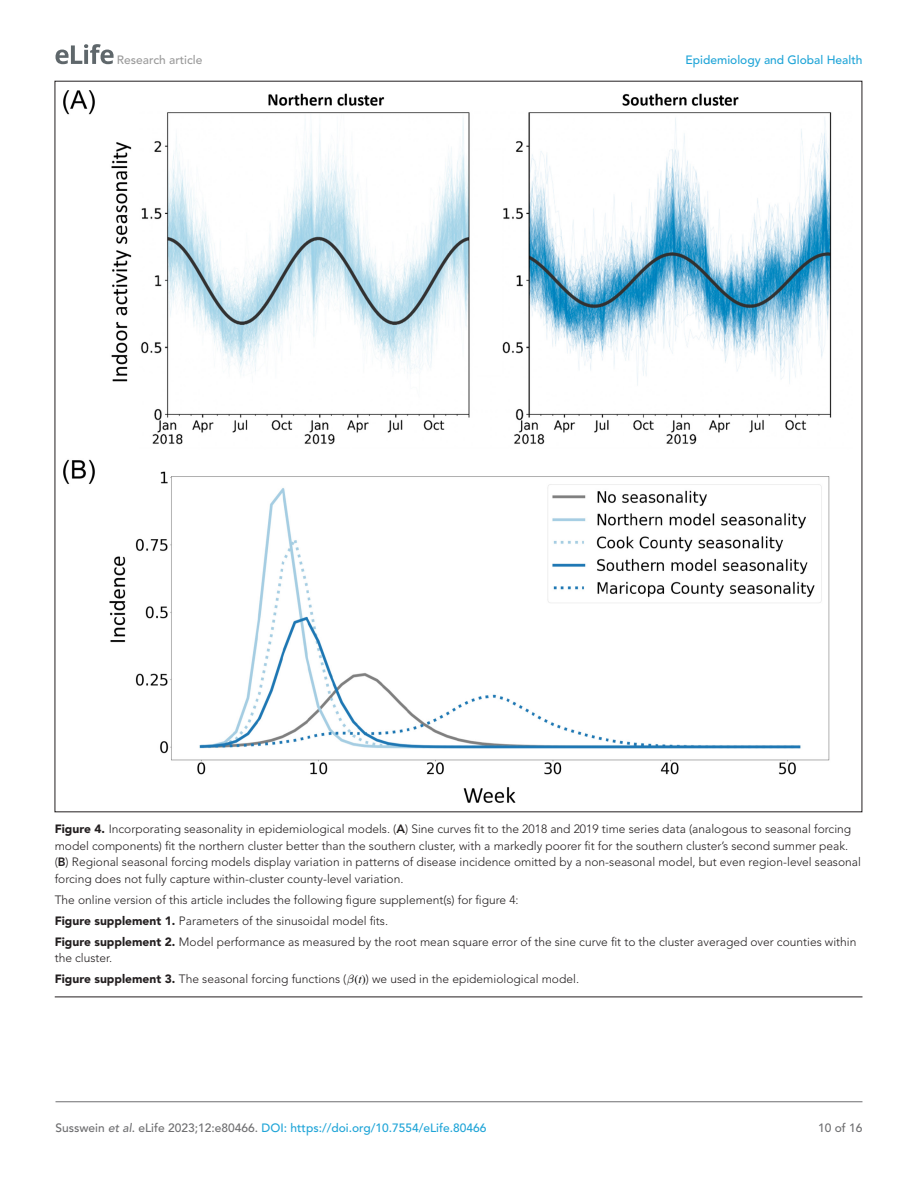
<style>
.page{position:relative;width:918px;height:1188px;background:#fff}
.page>*{position:absolute;margin:0;border:0;box-sizing:border-box;transform-origin:0 0}
.t1{font:300 12px/16.5px "Avenir LT Std";color:#231f20}
.t2{font:500 12px "Avenir LT Std";color:#1ea4d7}
.t3{font:500 12px "Avenir LT Std";color:#9a9a9a}
.t4{font:500 12px "Avenir LT Std";color:#6e6e70}
.s1{font-weight:900}
.s2{font-weight:800}
.s3{font-family:"CMMI8";font-weight:400;color:#000}
.s4{font-family:"STIX General";font-weight:400;color:#000}
.s5{font-family:"STIX General";font-weight:400;font-style:italic;color:#000}
.s6{color:#6e6e70}
.s7{font-style:italic;color:#6e6e70}
</style>
<div class="page">
<svg style="left:56px;top:44px;width:58px;height:20px"></svg>
<hr style="left:56px;top:1101px;width:806px;height:1px;background:#6e6e70">
<hr style="left:55px;top:997px;width:807px;height:1px;background:#231f20">
<img style="left:64px;top:90px;width:768px;height:713px">
<p class="t3" style="left:117px;top:53px;width:87px">Research article</p>
<p class="t2" style="left:686px;top:53px;width:178px">Epidemiology and Global Health</p>
<p class="t1" style="left:55px;top:821px;width:808px"><span class="s1">Figure 4.</span> Incorporating seasonality in epidemiological models. (<span class="s2">A</span>) Sine curves fit to the 2018 and 2019 time series data (analogous to seasonal forcing model components) fit the northern cluster better than the southern cluster, with a markedly poorer fit for the southern cluster’s second summer peak. (<span class="s2">B</span>) Regional seasonal forcing models display variation in patterns of disease incidence omitted by a non-seasonal model, but even region-level seasonal forcing does not fully capture within-cluster county-level variation.</p>
<p class="t1" style="left:55px;top:889px;width:803px;line-height:21px">The online version of this article includes the following figure supplement(s) for figure 4:<br><span class="s1">Figure supplement 1.</span> Parameters of the sinusoidal model fits.<br><span class="s1">Figure supplement 2.</span> Model performance as measured by the root mean square error of the sine curve fit to the cluster averaged over counties within</p>
<p class="t1" style="left:55px;top:947px;width:526px;line-height:21px">the cluster.<br><span class="s1">Figure supplement 3.</span> The seasonal forcing functions (<span class="s3">β</span><span class="s4">(</span><span class="s5">t</span><span class="s4">)</span>) we used in the epidemiological model.</p>
<p class="t2" style="left:56px;top:1121px;width:433px"><span class="s6">Susswein</span> <span class="s7">et al</span><span class="s6">. eLife 2023;12:e80466.</span> DOI: https://doi.org/10.7554/eLife.80466</p>
<p class="t4" style="left:818px;top:1121px;width:46px">10 of 16</p>
</div>
